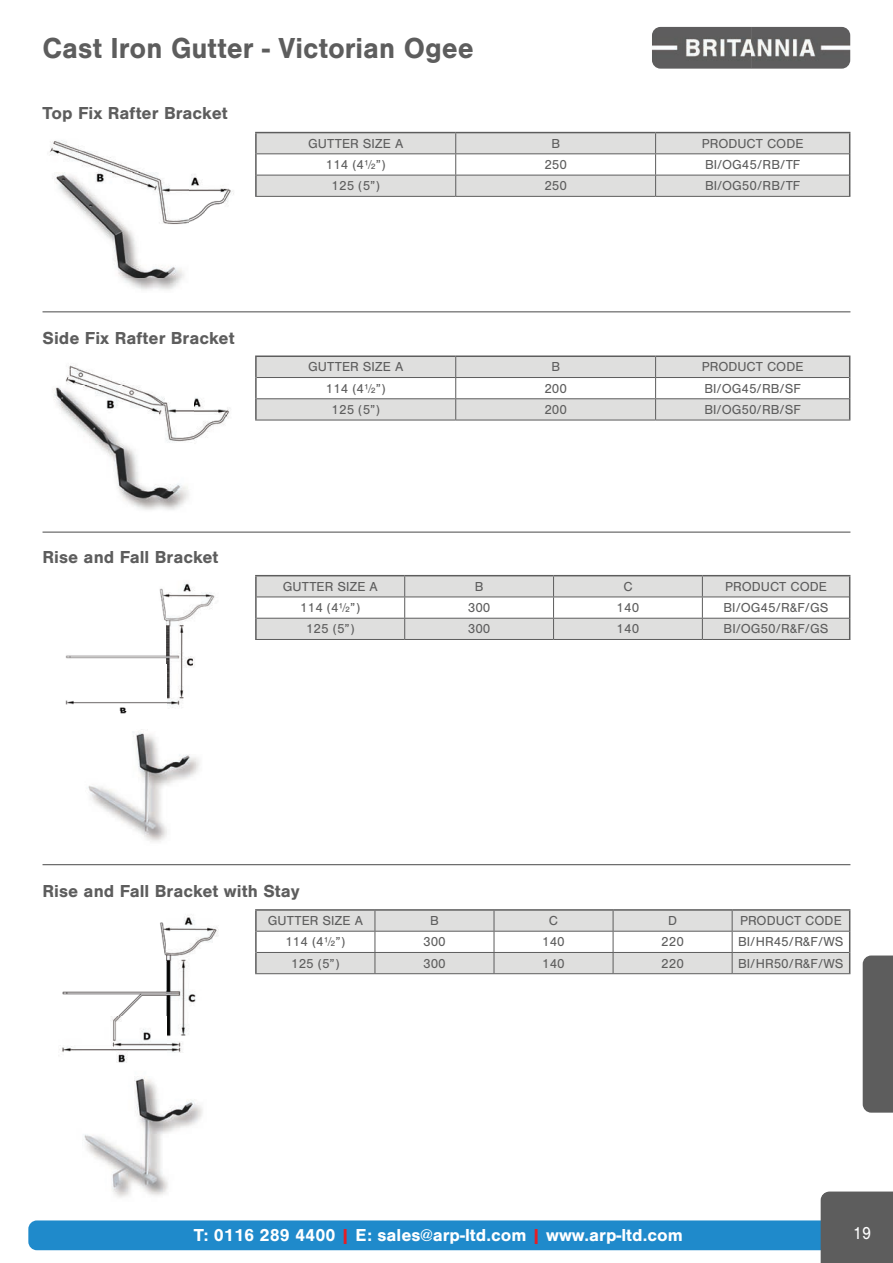
<style>
.page{position:relative;width:893px;height:1263px;background:#fff}
.page>*{position:absolute;margin:0;border:0;box-sizing:border-box;transform-origin:0 0}
.t1{font:700 30px "Nimbus San";color:#5d5d5d;scale:.95 1}
.t2{font:700 18px "Nimbus San";color:#5d5d5d}
.t3{font:700 18px "Nimbus San";color:#fff}
.t4{font:18px "Nimbus San";color:#fff;scale:.9 1}
.t5{font:13.5px "Nimbus San";color:#5d5d5d}
.s1{color:#e41e25}
</style>
<div class="page">
<img style="left:652px;top:27px;width:198px;height:42px">
<div style="left:863px;top:955px;width:30px;height:158px;background:#5d5d5d"></div>
<div style="left:28px;top:1220px;width:821px;height:30px;background:#1f8acb;border-radius:9px"></div>
<div style="left:821px;top:1192px;width:72px;height:71px;background:#5d5d5d"></div>
<hr style="left:255px;top:196px;width:201px;height:1px;background:#5d5d5d">
<hr style="left:456px;top:196px;width:200px;height:1px;background:#5d5d5d">
<hr style="left:656px;top:196px;width:194px;height:1px;background:#5d5d5d">
<svg style="left:255px;top:131px;width:595px;height:65px"></svg>
<img style="left:193px;top:420px;width:32px;height:21px">
<img style="left:119px;top:490px;width:70px;height:20px">
<img style="left:72px;top:420px;width:121px;height:70px">
<img style="left:65px;top:639px;width:129px;height:73px">
<img style="left:88px;top:712px;width:112px;height:130px">
<hr style="left:43px;top:311px;width:807px;height:1px;background:#5d5d5d">
<hr style="left:255px;top:420px;width:201px;height:1px;background:#5d5d5d">
<hr style="left:456px;top:420px;width:200px;height:1px;background:#5d5d5d">
<hr style="left:656px;top:420px;width:194px;height:1px;background:#5d5d5d">
<svg style="left:54px;top:355px;width:796px;height:65px"></svg>
<hr style="left:43px;top:531px;width:807px;height:2px;background:#5d5d5d">
<hr style="left:255px;top:639px;width:150px;height:1px;background:#5d5d5d">
<hr style="left:405px;top:639px;width:149px;height:1px;background:#5d5d5d">
<hr style="left:554px;top:639px;width:148px;height:1px;background:#5d5d5d">
<hr style="left:702px;top:639px;width:148px;height:1px;background:#5d5d5d">
<svg style="left:159px;top:575px;width:691px;height:64px"></svg>
<img style="left:59px;top:974px;width:137px;height:89px">
<img style="left:84px;top:1077px;width:119px;height:121px">
<hr style="left:43px;top:864px;width:807px;height:1px;background:#5d5d5d">
<svg style="left:160px;top:909px;width:690px;height:65px"></svg>
<img style="left:50px;top:140px;width:33px;height:11px">
<img style="left:224px;top:188px;width:10px;height:14px">
<img style="left:49px;top:151px;width:175px;height:42px">
<img style="left:188px;top:197px;width:36px;height:26px">
<img style="left:55px;top:172px;width:133px;height:118px">
<h1 class="t1" style="left:43px;top:31px;width:456px">Cast Iron Gutter - Victorian Ogee</h1>
<h2 class="t2" style="left:43px;top:103px;width:187px">Top Fix Rafter Bracket</h2>
<p class="t5" style="left:308px;top:136px;width:97px">GUTTER SIZE A</p>
<p class="t5" style="left:551px;top:136px;width:10px">B</p>
<p class="t5" style="left:702px;top:136px;width:103px">PRODUCT CODE</p>
<p class="t5" style="left:326px;top:157px;width:62px">114 (4½”)</p>
<p class="t5" style="left:544px;top:157px;width:24px">250</p>
<p class="t5" style="left:705px;top:157px;width:97px">BI/OG45/RB/TF</p>
<p class="t5" style="left:332px;top:178px;width:50px">125 (5”)</p>
<p class="t5" style="left:544px;top:178px;width:24px">250</p>
<p class="t5" style="left:705px;top:178px;width:97px">BI/OG50/RB/TF</p>
<h2 class="t2" style="left:43px;top:328px;width:194px">Side Fix Rafter Bracket</h2>
<p class="t5" style="left:308px;top:359px;width:97px">GUTTER SIZE A</p>
<p class="t5" style="left:551px;top:359px;width:10px">B</p>
<p class="t5" style="left:702px;top:359px;width:103px">PRODUCT CODE</p>
<p class="t5" style="left:326px;top:381px;width:62px">114 (4½”)</p>
<p class="t5" style="left:544px;top:381px;width:24px">200</p>
<p class="t5" style="left:704px;top:381px;width:98px">BI/OG45/RB/SF</p>
<p class="t5" style="left:332px;top:402px;width:50px">125 (5”)</p>
<p class="t5" style="left:544px;top:402px;width:24px">200</p>
<p class="t5" style="left:704px;top:402px;width:98px">BI/OG50/RB/SF</p>
<h2 class="t2" style="left:43px;top:547px;width:178px">Rise and Fall Bracket</h2>
<p class="t5" style="left:283px;top:579px;width:97px">GUTTER SIZE A</p>
<p class="t5" style="left:475px;top:579px;width:10px">B</p>
<p class="t5" style="left:623px;top:579px;width:11px">C</p>
<p class="t5" style="left:725px;top:579px;width:103px">PRODUCT CODE</p>
<p class="t5" style="left:300px;top:600px;width:62px">114 (4½”)</p>
<p class="t5" style="left:468px;top:600px;width:24px">300</p>
<p class="t5" style="left:617px;top:600px;width:24px">140</p>
<p class="t5" style="left:724px;top:600px;width:106px">BI/OG45/R&amp;F/GS</p>
<p class="t5" style="left:306px;top:621px;width:50px">125 (5”)</p>
<p class="t5" style="left:468px;top:621px;width:24px">300</p>
<p class="t5" style="left:617px;top:621px;width:24px">140</p>
<p class="t5" style="left:724px;top:621px;width:106px">BI/OG50/R&amp;F/GS</p>
<h2 class="t2" style="left:43px;top:881px;width:259px">Rise and Fall Bracket with Stay</h2>
<p class="t5" style="left:268px;top:913px;width:97px">GUTTER SIZE A</p>
<p class="t5" style="left:430px;top:913px;width:10px">B</p>
<p class="t5" style="left:549px;top:913px;width:11px">C</p>
<p class="t5" style="left:668px;top:913px;width:10px">D</p>
<p class="t5" style="left:740px;top:913px;width:103px">PRODUCT CODE</p>
<p class="t5" style="left:285px;top:934px;width:62px">114 (4½”)</p>
<p class="t5" style="left:423px;top:934px;width:24px">300</p>
<p class="t5" style="left:542px;top:934px;width:24px">140</p>
<p class="t5" style="left:661px;top:934px;width:24px">220</p>
<p class="t5" style="left:738px;top:934px;width:107px">BI/HR45/R&amp;F/WS</p>
<p class="t5" style="left:291px;top:956px;width:50px">125 (5”)</p>
<p class="t5" style="left:423px;top:956px;width:24px">300</p>
<p class="t5" style="left:542px;top:956px;width:24px">140</p>
<p class="t5" style="left:661px;top:956px;width:24px">220</p>
<p class="t5" style="left:738px;top:956px;width:107px">BI/HR50/R&amp;F/WS</p>
<h2 class="t3" style="left:194px;top:1225px;width:491px">T: 0116 289 4400 <span class="s1">|</span> E: sales@arp-ltd.com <span class="s1">|</span> www.arp-ltd.com</h2>
<h2 class="t4" style="left:853px;top:1223px;width:22px">19</h2>
</div>
